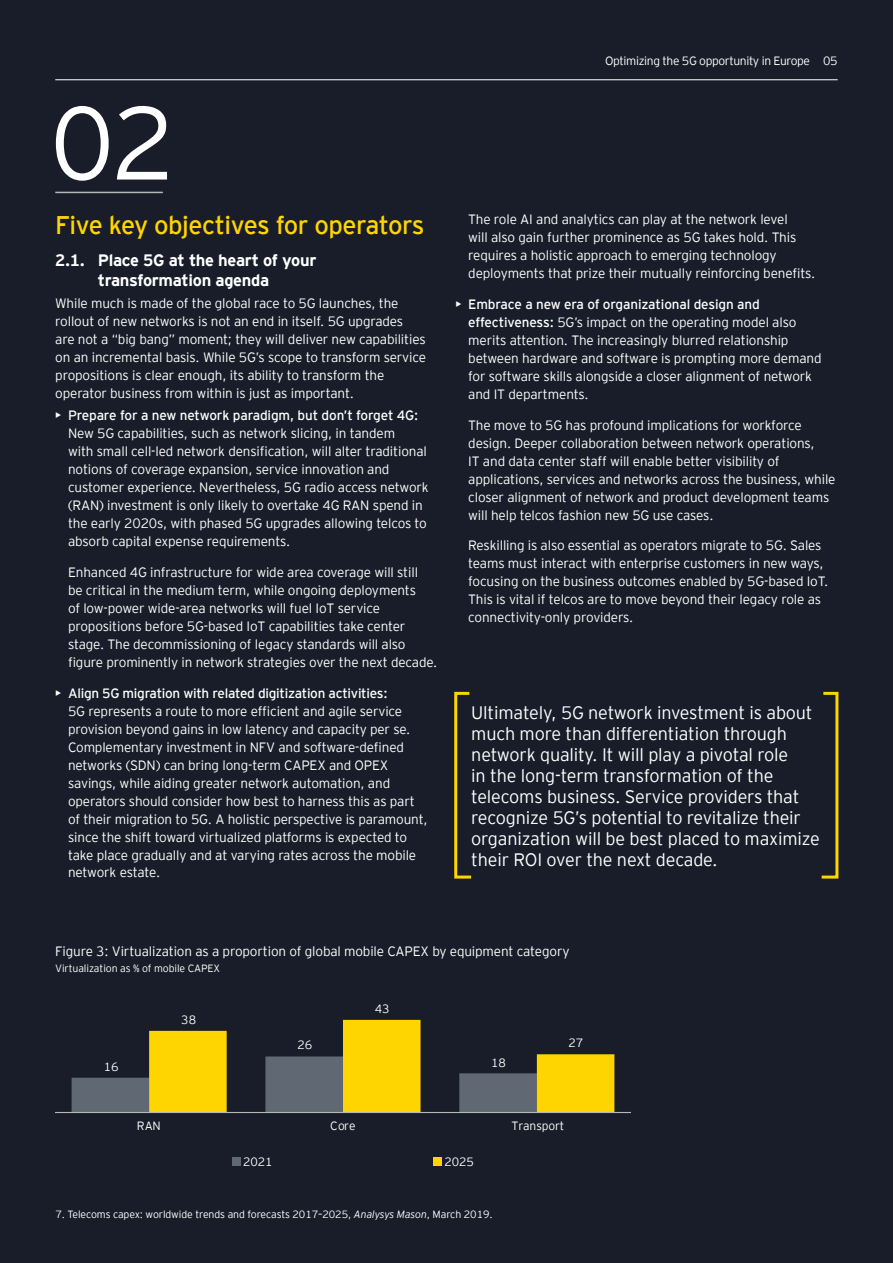
<style>
.page{position:relative;width:893px;height:1263px;background:#181d29}
.page>*{position:absolute;margin:0;border:0;box-sizing:border-box;transform-origin:0 0}
.t1{font:300 103.5px "EY Interstate";color:#fff}
.t2{font:25.5px "EY Interstate";letter-spacing:-.02em;color:#ffd500}
.t3{font:300 18px/21px "EY Interstate";letter-spacing:-.01em;color:#fff}
.t4{font:700 16.5px/19.5px "EY Interstate";letter-spacing:-.02em;color:#fff;text-align:center}
.t5{font:300 13.5px/18px "EY Interstate";letter-spacing:-.01em;color:#fff}
.t6{font:13.5px "EY Interstate";letter-spacing:-.02em;color:#fff}
.t7{font:300 12px "EY Interstate";letter-spacing:-.03em;color:#fff}
.t8{font:300 12px "EY Interstate";letter-spacing:-.005em;color:#fff}
.t9{font:300 10.5px "EY Interstate";letter-spacing:-.01em;color:#fff}
.s1{font-weight:400}
.s2{font-style:italic}
</style>
<div class="page">
<hr style="left:55px;top:192px;width:108px;height:1px;background:#b5b9bc">
<hr style="left:55px;top:79px;width:783px;height:1px;background:#fff">
<svg style="left:72px;top:1020px;width:542px;height:92px"></svg>
<hr style="left:55px;top:1112px;width:576px;height:1px;background:#b5b9bc">
<div style="left:232px;top:1157px;width:9px;height:8px;background:#606973"></div>
<div style="left:434px;top:1157px;width:8px;height:8px;background:#ffd500"></div>
<svg style="left:454px;top:691px;width:18px;height:188px"></svg>
<svg style="left:821px;top:691px;width:18px;height:188px"></svg>
<h1 class="t1" style="left:50px;top:69px;width:127px">02</h1>
<h2 class="t2" style="left:55px;top:207px;width:371px">Five key objectives for operators</h2>
<p class="t4" style="left:55px;top:249px;width:263px">2.1. Place 5G at the heart of your transformation agenda</p>
<p class="t5" style="left:55px;top:293px;width:372px">While much is made of the global race to 5G launches, the rollout of new networks is not an end in itself. 5G upgrades<br>are not a “big bang” moment; they will deliver new capabilities on an incremental basis. While 5G’s scope to transform service propositions is clear enough, its ability to transform the operator business from within is just as important.</p>
<p class="t6" style="left:55px;top:406px;width:365px">• Prepare for a new network paradigm, but don’t forget 4G:</p>
<p class="t5" style="left:68px;top:423px;width:362px">New 5G capabilities, such as network slicing, in tandem<br>with small cell-led network densification, will alter traditional notions of coverage expansion, service innovation and customer experience. Nevertheless, 5G radio access network (RAN) investment is only likely to overtake 4G RAN spend in the early 2020s, with phased 5G upgrades allowing telcos to absorb capital expense requirements.</p>
<p class="t5" style="left:68px;top:562px;width:371px">Enhanced 4G infrastructure for wide area coverage will still<br>be critical in the medium term, while ongoing deployments<br>of low-power wide-area networks will fuel IoT service propositions before 5G-based IoT capabilities take center stage. The decommissioning of legacy standards will also figure prominently in network strategies over the next decade.</p>
<p class="t6" style="left:55px;top:683px;width:334px">• Align 5G migration with related digitization activities:</p>
<p class="t5" style="left:68px;top:701px;width:361px">5G represents a route to more efficient and agile service provision beyond gains in low latency and capacity per se.<br>Complementary investment in NFV and software-defined networks (SDN) can bring long-term CAPEX and OPEX savings, while aiding greater network automation, and operators should consider how best to harness this as part of their migration to 5G. A holistic perspective is paramount, since the shift toward virtualized platforms is expected to take place gradually and at varying rates across the mobile network estate.</p>
<p class="t7" style="left:605px;top:52px;width:234px">Optimizing the 5G opportunity in Europe 05</p>
<p class="t5" style="left:468px;top:209px;width:349px">The role AI and analytics can play at the network level<br>will also gain further prominence as 5G takes hold. This requires a holistic approach to emerging technology deployments that prize their mutually reinforcing benefits.</p>
<p class="t5" style="left:468px;top:294px;width:355px;text-indent:-13px"><span class="s1">• Embrace a new era of organizational design and effectiveness:</span> 5G’s impact on the operating model also merits attention. The increasingly blurred relationship between hardware and software is prompting more demand for software skills alongside a closer alignment of network and IT departments.</p>
<p class="t5" style="left:468px;top:415px;width:369px">The move to 5G has profound implications for workforce design. Deeper collaboration between network operations,<br>IT and data center staff will enable better visibility of applications, services and networks across the business, while closer alignment of network and product development teams will help telcos fashion new 5G use cases.</p>
<p class="t5" style="left:468px;top:536px;width:362px">Reskilling is also essential as operators migrate to 5G. Sales teams must interact with enterprise customers in new ways, focusing on the business outcomes enabled by 5G-based IoT.<br>This is vital if telcos are to move beyond their legacy role as connectivity-only providers.</p>
<p class="t3" style="left:471px;top:701px;width:350px">Ultimately, 5G network investment is about much more than differentiation through network quality. It will play a pivotal role<br>in the long-term transformation of the telecoms business. Service providers that recognize 5G’s potential to revitalize their organization will be best placed to maximize their ROI over the next decade.</p>
<p class="t5" style="left:55px;top:942px;width:516px">Figure 3: Virtualization as a proportion of global mobile CAPEX by equipment category</p>
<p class="t9" style="left:55px;top:960px;width:166px">Virtualization as % of mobile CAPEX</p>
<p class="t7" style="left:104px;top:1058px;width:16px">16</p>
<p class="t7" style="left:181px;top:1011px;width:16px">38</p>
<p class="t7" style="left:297px;top:1037px;width:16px">26</p>
<p class="t7" style="left:375px;top:1000px;width:16px">43</p>
<p class="t7" style="left:491px;top:1054px;width:16px">18</p>
<p class="t7" style="left:569px;top:1034px;width:16px">27</p>
<p class="t7" style="left:137px;top:1117px;width:25px">RAN</p>
<p class="t7" style="left:330px;top:1117px;width:27px">Core</p>
<p class="t8" style="left:512px;top:1117px;width:54px">Transport</p>
<p class="t7" style="left:243px;top:1153px;width:31px">2021</p>
<p class="t7" style="left:444px;top:1153px;width:31px">2025</p>
<p class="t9" style="left:55px;top:1207px;width:439px">7. Telecoms capex: worldwide trends and forecasts 2017–2025, <span class="s2">Analysys Mason</span>, March 2019.</p>
</div>
